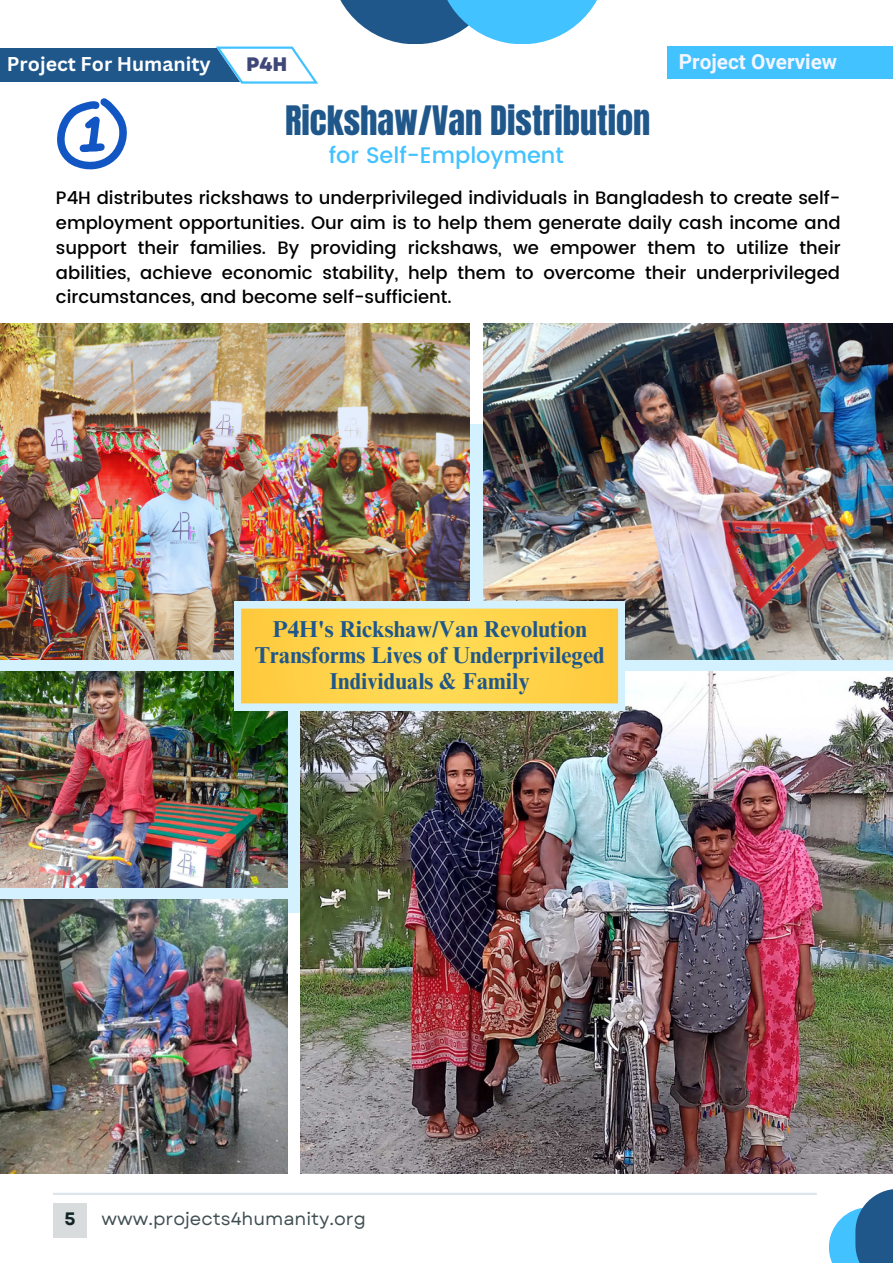
<style>
.page{position:relative;width:893px;height:1264px;background:#fff}
.page>*{position:absolute;margin:0;border:0;box-sizing:border-box;transform-origin:0 0}
.t1{font:34.5px "Anton";color:#20578b}
.t2{font:700 22.95px/25.8px "Times NRMT Pro";color:#20578b;text-align:center}
.t3{font:500 22.5px "Poppins";color:#42c2ff}
.t4{font:700 20.7px "Roboto";color:#f3f5ff}
.t5{font:700 19.5px "Canva Sans";color:#fff}
.t6{font:800 19.5px "Garet";color:#3f4778}
.t7{font:500 18px/24.8px "Poppins";color:#000;text-align:justify}
.t8{font:18px "Garet";color:#102326}
.t9{font:700 18px "Garet";color:#102326}
</style>
<div class="page">
<div style="left:0;top:424px;width:892px;height:488px;background:#d3f1ff"></div>
<img style="left:0;top:324px;width:469px;height:335px">
<hr style="left:53px;top:1192px;width:763px;height:2px;background:#20578b">
<div style="left:53px;top:1202px;width:34px;height:35px;background:#d9dcdc"></div>
<svg style="left:829px;top:1210px;width:26px;height:52px"></svg>
<div style="left:855px;top:1189px;width:37px;height:73px;background:#20578b"></div>
<div style="left:0;top:48px;width:284px;height:34px;background:#20578b"></div>
<svg style="left:216px;top:47px;width:102px;height:37px"></svg>
<div style="left:667px;top:47px;width:225px;height:32px;background:#42c2ff"></div>
<svg style="left:340px;top:0;width:96px;height:44px;fill:#20578b"></svg>
<svg style="left:436px;top:0;width:161px;height:44px;fill:#42c2ff"></svg>
<svg style="left:57px;top:98px;width:70px;height:72px"></svg>
<img style="left:300px;top:671px;width:592px;height:502px">
<img style="left:0;top:671px;width:287px;height:216px">
<img style="left:483px;top:324px;width:409px;height:335px">
<svg style="left:234px;top:602px;width:390px;height:108px;background:#f8d763"></svg>
<img style="left:0;top:900px;width:287px;height:273px">
<p class="t5" style="left:7px;top:50px;width:205px">Project For Humanity</p>
<p class="t6" style="left:246px;top:50px;width:43px">P4H</p>
<p class="t4" style="left:678px;top:49px;width:160px">Project Overview</p>
<p class="t1" style="left:285px;top:95px;width:367px">Rickshaw/Van Distribution</p>
<p class="t3" style="left:329px;top:142px;width:236px">for Self-Employment</p>
<p class="t7" style="left:56px;top:186px;width:786px">P4H distributes rickshaws to underprivileged individuals in Bangladesh to create self&shy;employment opportunities. Our aim is to help them generate daily cash income and support their families. By providing rickshaws, we empower them to utilize their abilities, achieve economic stability, help them to overcome their underprivileged circumstances, and become self-sufficient.</p>
<p class="t2" style="left:255px;top:619px;width:351px">P4H's Rickshaw/Van Revolution<br>Transforms Lives of Underprivileged<br>Individuals &amp; Family</p>
<p class="t9" style="left:65px;top:1205px;width:13px">5</p>
<p class="t8" style="left:102px;top:1205px;width:266px">www.projects4humanity.org</p>
</div>
